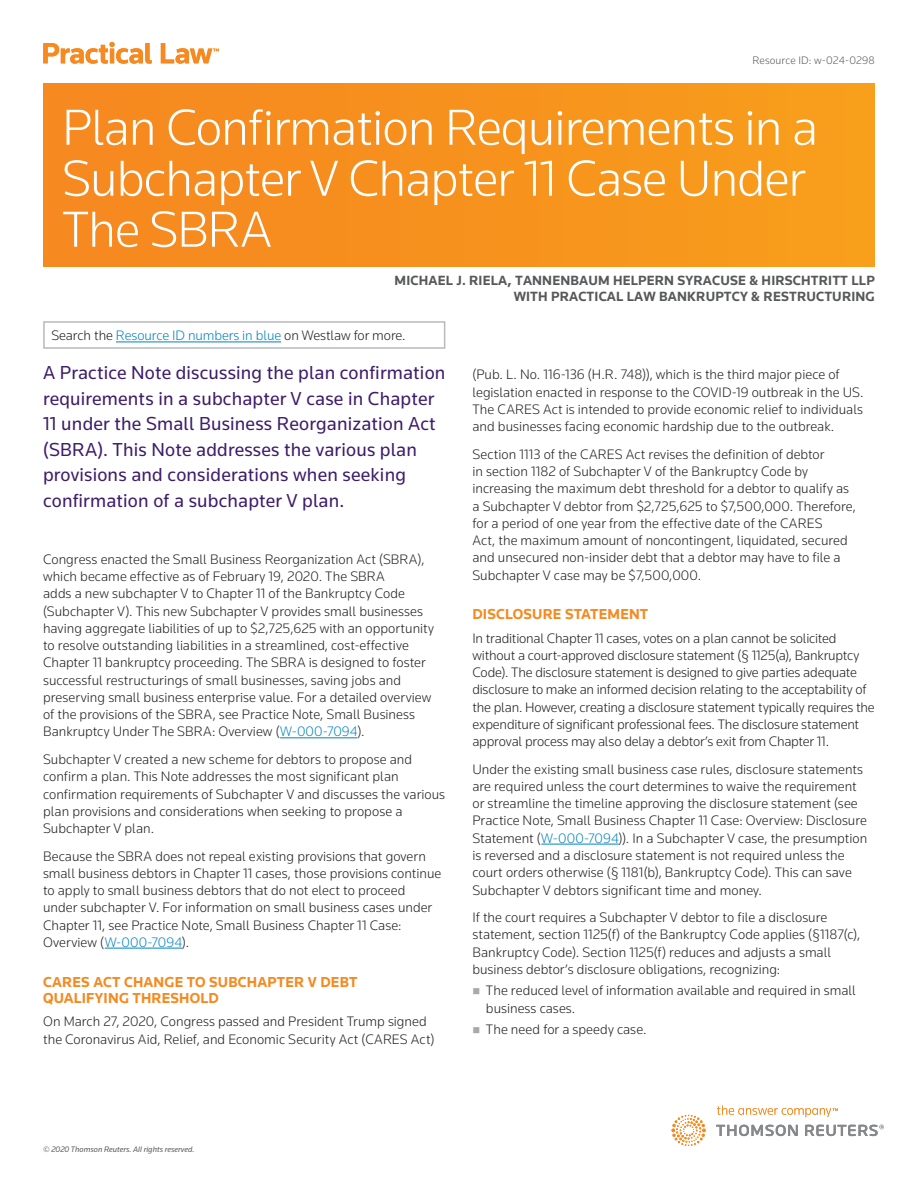
<style>
.page{position:relative;width:918px;height:1188px;background:#fff}
.page>*{position:absolute;margin:0;border:0;box-sizing:border-box;transform-origin:0 0}
.t1{font:300 52.5px/51px "Knowledge";letter-spacing:-.02em;color:#fff}
.t2{font:19.5px/25.5px "Knowledge";letter-spacing:.01em;color:#3e1d6b}
.t3{font:700 15px/16.5px "Knowledge";letter-spacing:.015em;color:#f6891f}
.t4{font:300 14.25px/17.2px "Knowledge";color:#231f20}
.t5{font:700 13.8px/15.8px "Knowledge";letter-spacing:.01em;color:#57585a;text-align:right}
.t6{font:300 11.25px "Knowledge";letter-spacing:.01em;color:#57585a}
.t7{font:italic 8.25px "Knowledge";color:#57585a}
.s1{color:#0083bf}
</style>
<div class="page">
<svg style="left:43px;top:42px;width:176px;height:22px"></svg>
<svg style="left:672px;top:1106px;width:212px;height:40px"></svg>
<div style="left:43px;top:84px;width:832px;height:183px;background:#f6911e"></div>
<hr style="left:280px;top:738px;width:77px;height:1px;background:#0083bf">
<hr style="left:105px;top:948px;width:77px;height:1px;background:#0083bf">
<hr style="left:541px;top:844px;width:78px;height:1px;background:#0083bf">
<hr style="left:116px;top:342px;width:165px;height:1px;background:#0083bf">
<div style="left:43px;top:321px;width:402px;height:28px;border:2px solid #b8b9bc"></div>
<p class="t6" style="left:752px;top:53px;width:124px">Resource ID: w-024-0298</p>
<h1 class="t1" style="left:62px;top:101px;width:757px">Plan Confirmation Requirements in a<br>Subchapter V Chapter 11 Case Under<br>The SBRA</h1>
<p class="t5" style="left:395px;top:273px;width:482px">MICHAEL J. RIELA, TANNENBAUM HELPERN SYRACUSE &amp; HIRSCHTRITT LLP<br>WITH PRACTICAL LAW BANKRUPTCY &amp; RESTRUCTURING</p>
<p class="t4" style="left:51px;top:327px;width:356px">Search the <span class="s1">Resource ID numbers in blue</span> on Westlaw for more.</p>
<p class="t2" style="left:43px;top:360px;width:404px">A Practice Note discussing the plan confirmation requirements in a subchapter V case in Chapter 11 under the Small Business Reorganization Act (SBRA). This Note addresses the various plan provisions and considerations when seeking confirmation of a subchapter V plan.</p>
<p class="t4" style="left:43px;top:550px;width:393px">Congress enacted the Small Business Reorganization Act (SBRA), which became effective as of February 19, 2020. The SBRA<br>adds a new subchapter V to Chapter 11 of the Bankruptcy Code (Subchapter V). This new Subchapter V provides small businesses having aggregate liabilities of up to $2,725,625 with an opportunity to resolve outstanding liabilities in a streamlined, cost-effective Chapter 11 bankruptcy proceeding. The SBRA is designed to foster successful restructurings of small businesses, saving jobs and preserving small business enterprise value. For a detailed overview of the provisions of the SBRA, see Practice Note, Small Business Bankruptcy Under The SBRA: Overview (<span class="s1">W-000-7094</span>).</p>
<p class="t4" style="left:43px;top:750px;width:404px">Subchapter V created a new scheme for debtors to propose and confirm a plan. This Note addresses the most significant plan confirmation requirements of Subchapter V and discusses the various plan provisions and considerations when seeking to propose a Subchapter V plan.</p>
<p class="t4" style="left:43px;top:847px;width:400px">Because the SBRA does not repeal existing provisions that govern small business debtors in Chapter 11 cases, those provisions continue to apply to small business debtors that do not elect to proceed under subchapter V. For information on small business cases under Chapter 11, see Practice Note, Small Business Chapter 11 Case:<br>Overview (<span class="s1">W-000-7094</span>).</p>
<p class="t3" style="left:43px;top:973px;width:316px">CARES ACT CHANGE TO SUBCHAPTER V DEBT<br>QUALIFYING THRESHOLD</p>
<p class="t4" style="left:43px;top:1013px;width:393px">On March 27, 2020, Congress passed and President Trump signed the Coronavirus Aid, Relief, and Economic Security Act (CARES Act)</p>
<p class="t4" style="left:472px;top:366px;width:393px">(Pub. L. No. 116-136 (H.R. 748)), which is the third major piece of legislation enacted in response to the COVID-19 outbreak in the US.<br>The CARES Act is intended to provide economic relief to individuals and businesses facing economic hardship due to the outbreak.</p>
<p class="t4" style="left:472px;top:445px;width:385px">Section 1113 of the CARES Act revises the definition of debtor<br>in section 1182 of Subchapter V of the Bankruptcy Code by increasing the maximum debt threshold for a debtor to qualify as a Subchapter V debtor from $2,725,625 to $7,500,000. Therefore, for a period of one year from the effective date of the CARES<br>Act, the maximum amount of noncontingent, liquidated, secured and unsecured non-insider debt that a debtor may have to file a Subchapter V case may be $7,500,000.</p>
<p class="t3" style="left:472px;top:606px;width:177px">DISCLOSURE STATEMENT</p>
<p class="t4" style="left:472px;top:629px;width:404px">In traditional Chapter 11 cases, votes on a plan cannot be solicited without a court-approved disclosure statement (§ 1125(a), Bankruptcy Code). The disclosure statement is designed to give parties adequate disclosure to make an informed decision relating to the acceptability of the plan. However, creating a disclosure statement typically requires the expenditure of significant professional fees. The disclosure statement approval process may also delay a debtor’s exit from Chapter 11.</p>
<p class="t4" style="left:472px;top:760px;width:396px">Under the existing small business case rules, disclosure statements are required unless the court determines to waive the requirement or streamline the timeline approving the disclosure statement (see Practice Note, Small Business Chapter 11 Case: Overview: Disclosure Statement (<span class="s1">W-000-7094</span>)). In a Subchapter V case, the presumption is reversed and a disclosure statement is not required unless the court orders otherwise (§ 1181(b), Bankruptcy Code). This can save Subchapter V debtors significant time and money.</p>
<p class="t4" style="left:472px;top:908px;width:389px">If the court requires a Subchapter V debtor to file a disclosure statement, section 1125(f) of the Bankruptcy Code applies (§1187(c), Bankruptcy Code). Section 1125(f) reduces and adjusts a small business debtor’s disclosure obligations, recognizing:</p>
<p class="t4" style="left:486px;top:982px;width:371px">The reduced level of information available and required in small business cases.</p>
<p class="t4" style="left:486px;top:1020px;width:162px">The need for a speedy case.</p>
<p class="t7" style="left:43px;top:1144px;width:153px">© 2020 Thomson Reuters. All rights reserved.</p>
</div>
